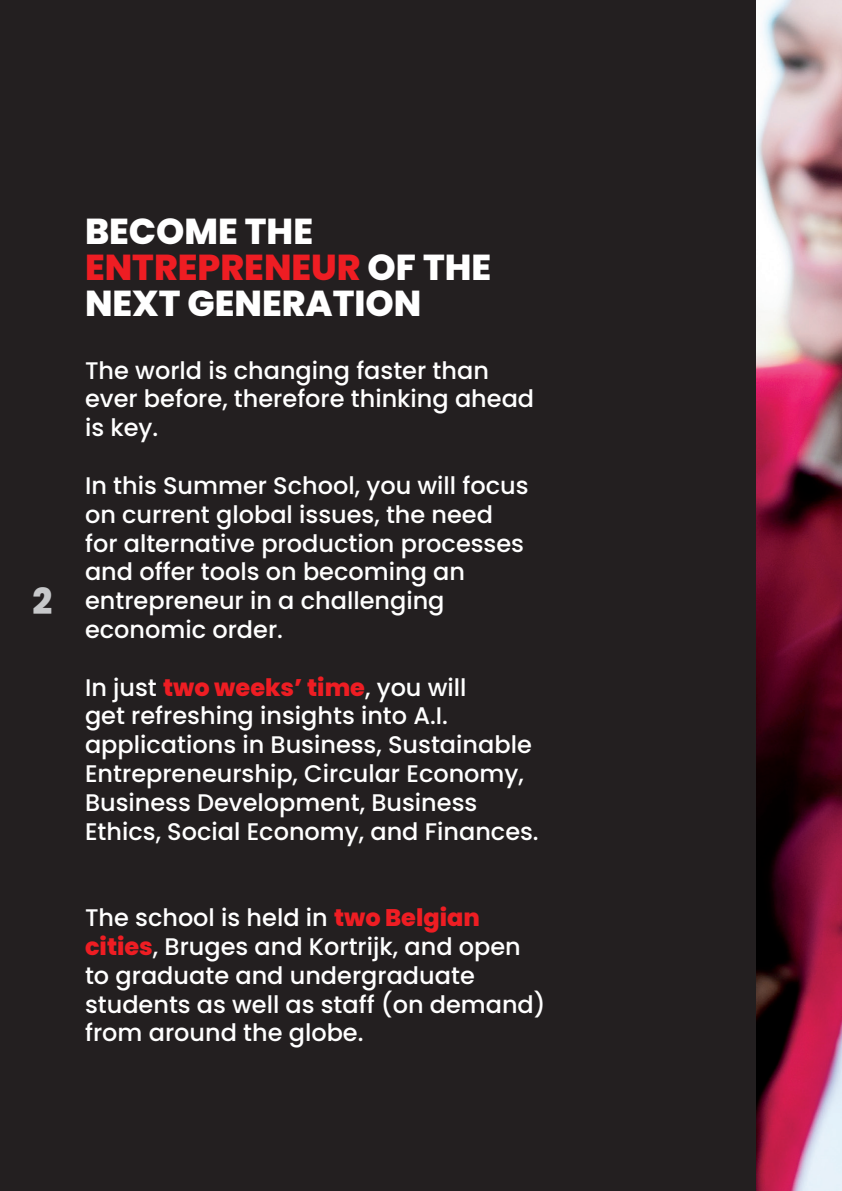
<style>
.page{position:relative;width:842px;height:1191px;background:#231f20}
.page>*{position:absolute;margin:0;border:0;box-sizing:border-box;transform-origin:0 0}
.t1{font:800 36px/36px "Poppins";color:#fff}
.t2{font:800 36px "Poppins";color:#c7c8ca}
.t3{font:500 24px/28.8px "Poppins";color:#fff}
.s1{color:#ee1d23}
.s2{font-weight:800;color:#ee1d23}
</style>
<div class="page">
<img style="left:757px;top:0;width:85px;height:1191px">
<h1 class="t2" style="left:33px;top:581px;width:21px">2</h1>
<h1 class="t1" style="left:85px;top:214px;width:408px">BECOME THE<br><span class="s1">ENTREPRENEUR</span> OF THE<br>NEXT GENERATION</h1>
<p class="t3" style="left:85px;top:356px;width:451px">The world is changing faster than ever before, therefore thinking ahead is key.</p>
<p class="t3" style="left:85px;top:471px;width:445px">In this Summer School, you will focus on current global issues, the need for alternative production processes and offer tools on becoming an entrepreneur in a challenging economic order.</p>
<p class="t3" style="left:85px;top:673px;width:455px">In just <span class="s2">two weeks’ time</span>, you will<br>get refreshing insights into A.I. applications in Business, Sustainable Entrepreneurship, Circular Economy, Business Development, Business Ethics, Social Economy, and Finances.</p>
<p class="t3" style="left:85px;top:903px;width:462px">The school is held in <span class="s2">two Belgian cities</span>, Bruges and Kortrijk, and open to graduate and undergraduate students as well as staff (on demand) from around the globe.</p>
</div>
